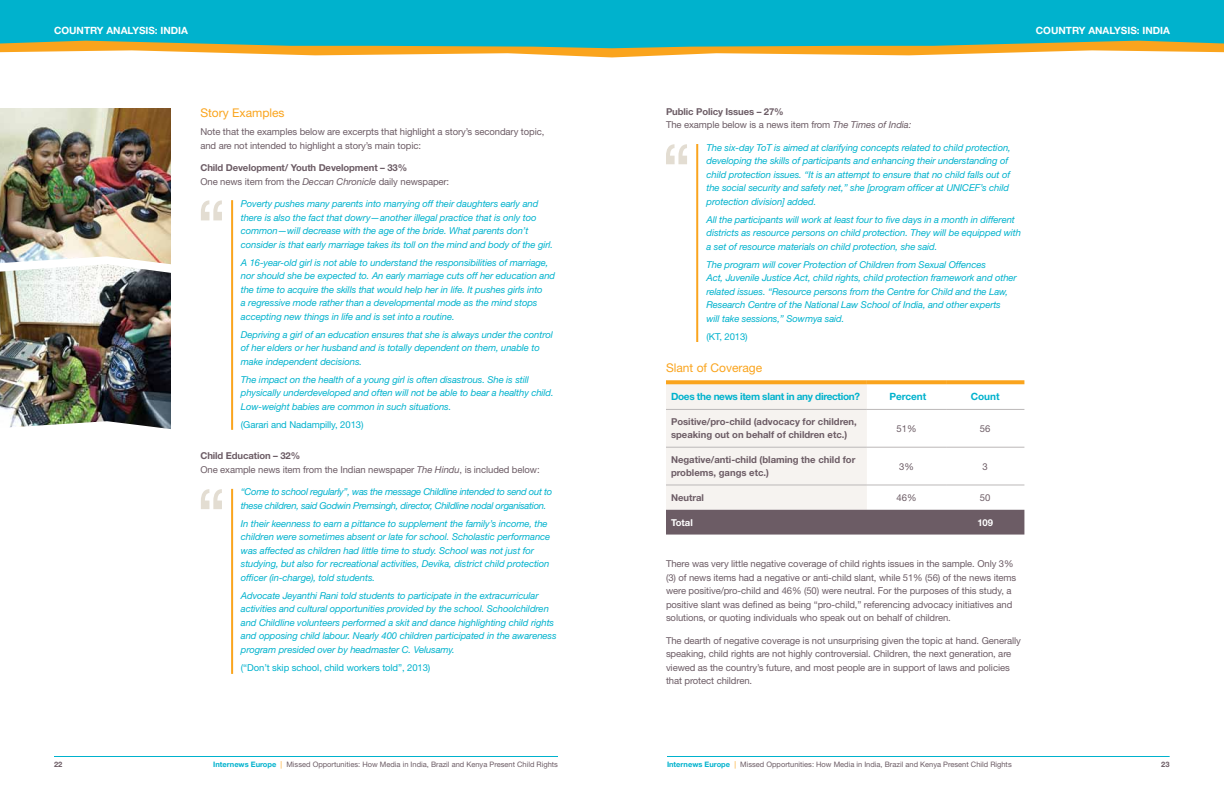
<style>
.page{position:relative;width:1224px;height:792px;background:#fff}
.page>*{position:absolute;margin:0;border:0;box-sizing:border-box;transform-origin:0 0}
.t1{font:12px "Helvetica Neue LT Std";color:#faa41d}
.t2{font:700 10px "Helvetica Neue LT Std";letter-spacing:-.03em;color:#00b2cd}
.t3{font:700 10px "Helvetica Neue LT Std";color:#fff}
.t4{font:italic 9.5px/13.5px "Helvetica Neue LT Std";letter-spacing:-.01em;color:#00b2cd}
.t5{font:9.5px/13.5px "Helvetica Neue LT Std";letter-spacing:-.01em;color:#6c5c65}
.t6{font:700 9.5px/13px "Helvetica Neue LT Std";color:#6c5c65}
.t7{font:italic 9.5px/13.5px "Helvetica Neue LT Std";letter-spacing:-.03em;color:#00b2cd}
.t8{font:9.5px "Helvetica Neue LT Std";letter-spacing:-.01em;color:#00b2cd}
.t9{font:700 9.5px "Helvetica Neue LT Std";color:#fff}
.t10{font:7.5px "Helvetica Neue LT Std";color:#6c5c65}
.t11{font:700 7.5px "Helvetica Neue LT Std";color:#6c5c65}
.s1{font-weight:400}
.s2{font-weight:400;font-style:italic}
.s3{font-weight:700}
.s4{font-style:italic}
.s5{font-weight:700;color:#00b2cd}
.s6{color:#faa41d}
</style>
<div class="page">
<svg style="left:0;top:0;width:1224px;height:57px;background:#36b4b5"></svg>
<hr style="left:667px;top:756px;width:503px;height:1px;background:#00b2cd">
<hr style="left:54px;top:756px;width:504px;height:1px;background:#00b2cd">
<svg style="left:666px;top:384px;width:358px;height:151px"></svg>
<hr style="left:666px;top:447px;width:201px;height:1px;background:#bbb8b8">
<hr style="left:867px;top:447px;width:79px;height:1px;background:#bbb8b8">
<hr style="left:946px;top:447px;width:78px;height:1px;background:#bbb8b8">
<hr style="left:666px;top:485px;width:201px;height:1px;background:#bbb8b8">
<hr style="left:867px;top:485px;width:79px;height:1px;background:#bbb8b8">
<hr style="left:946px;top:485px;width:78px;height:1px;background:#bbb8b8">
<svg style="left:666px;top:380px;width:201px;height:4px"></svg>
<svg style="left:867px;top:380px;width:79px;height:4px"></svg>
<svg style="left:946px;top:380px;width:78px;height:4px"></svg>
<hr style="left:867px;top:409px;width:79px;height:1px;background:#bbb8b8">
<hr style="left:946px;top:409px;width:78px;height:1px;background:#bbb8b8">
<hr style="left:666px;top:409px;width:201px;height:1px;background:#bbb8b8">
<hr style="left:231px;top:200px;width:2px;height:230px;background:#faa41d">
<hr style="left:696px;top:144px;width:2px;height:198px;background:#faa41d">
<hr style="left:231px;top:489px;width:2px;height:185px;background:#faa41d">
<svg style="left:201px;top:200px;width:21px;height:20px"></svg>
<svg style="left:666px;top:144px;width:21px;height:20px"></svg>
<svg style="left:201px;top:489px;width:21px;height:20px"></svg>
<img style="left:0;top:108px;width:171px;height:321px">
<p class="t3" style="left:54px;top:25px;width:136px">Country analysis: india</p>
<p class="t3" style="left:1036px;top:25px;width:136px">Country analysis: india</p>
<p class="t1" style="left:200px;top:105px;width:86px">Story Examples</p>
<p class="t5" style="left:200px;top:124px;width:345px;line-height:14px">Note that the examples below are excerpts that highlight a story’s secondary topic, and are not intended to highlight a story’s main topic:</p>
<p class="t6" style="left:200px;top:161px;width:250px;line-height:13.5px">Child Development/ Youth Development – 33%<br><span class="s1">One news item from the</span> <span class="s2">Deccan Chronicle</span> <span class="s1">daily newspaper:</span></p>
<p class="t4" style="left:241px;top:197px;width:314px">Poverty pushes many parents into marrying off their daughters early and there is also the fact that dowry—another illegal practice that is only too common—will decrease with the age of the bride. What parents don’t consider is that early marriage takes its toll on the mind and body of the girl.</p>
<p class="t4" style="left:241px;top:255px;width:316px">A 16-year-old girl is not able to understand the responsibilities of marriage, nor should she be expected to. An early marriage cuts off her education and the time to acquire the skills that would help her in life. It pushes girls into<br>a regressive mode rather than a developmental mode as the mind stops accepting new things in life and is set into a routine.</p>
<p class="t4" style="left:241px;top:327px;width:314px">Depriving a girl of an education ensures that she is always under the control of her elders or her husband and is totally dependent on them, unable to make independent decisions.</p>
<p class="t4" style="left:241px;top:372px;width:314px">The impact on the health of a young girl is often disastrous. She is still physically underdeveloped and often will not be able to bear a healthy child.<br>Low-weight babies are common in such situations.</p>
<p class="t8" style="left:241px;top:419px;width:124px">(Garari and Nadampilly, 2013)</p>
<p class="t5" style="left:200px;top:449px;width:341px"><span class="s3">Child Education – 32%<br></span>One example news item from the Indian newspaper <span class="s4">The Hindu</span>, is included below:</p>
<p class="t7" style="left:241px;top:485px;width:313px">“Come to school regularly”, was the message Childline intended to send out to these children, said Godwin Premsingh, director, Childline nodal organisation.</p>
<p class="t4" style="left:241px;top:516px;width:311px">In their keenness to earn a pittance to supplement the family’s income, the children were sometimes absent or late for school. Scholastic performance was affected as children had little time to study. School was not just for studying, but also for recreational activities, Devika, district child protection officer (in-charge), told students.</p>
<p class="t4" style="left:241px;top:588px;width:317px">Advocate Jeyanthi Rani told students to participate in the extracurricular activities and cultural opportunities provided by the school. Schoolchildren and Childline volunteers performed a skit and dance highlighting child rights and opposing child labour. Nearly 400 children participated in the awareness program presided over by headmaster C. Velusamy.</p>
<p class="t8" style="left:241px;top:662px;width:191px">(“Don’t skip school, child workers told”, 2013)</p>
<p class="t5" style="left:666px;top:105px;width:247px"><span class="s3">Public Policy Issues – 27%<br></span>The example below is a news item from <span class="s4">The Times of India:</span></p>
<p class="t4" style="left:706px;top:140px;width:306px">The six-day ToT is aimed at clarifying concepts related to child protection, developing the skills of participants and enhancing their understanding of child protection issues. “It is an attempt to ensure that no child falls out of the social security and safety net,” she [program officer at UNICEF’s child protection division] added.</p>
<p class="t4" style="left:706px;top:212px;width:316px">All the participants will work at least four to five days in a month in different districts as resource persons on child protection. They will be equipped with a set of resource materials on child protection, she said.</p>
<p class="t4" style="left:706px;top:258px;width:312px">The program will cover Protection of Children from Sexual Offences<br>Act, Juvenile Justice Act, child rights, child protection framework and other related issues. “Resource persons from the Centre for Child and the Law, Research Centre of the National Law School of India, and other experts<br>will take sessions,” Sowmya said.</p>
<p class="t8" style="left:706px;top:331px;width:43px">(KT, 2013)</p>
<p class="t1" style="left:666px;top:360px;width:98px">Slant of Coverage</p>
<p class="t2" style="left:671px;top:391px;width:191px">Does the news item slant in any direction?</p>
<p class="t2" style="left:889px;top:391px;width:39px">Percent</p>
<p class="t2" style="left:971px;top:391px;width:30px">Count</p>
<p class="t6" style="left:671px;top:415px;width:187px">Positive/pro-child (advocacy for children, speaking out on behalf of children etc.)</p>
<p class="t5" style="left:896px;top:422px;width:22px">51%</p>
<p class="t5" style="left:980px;top:422px;width:12px">56</p>
<p class="t6" style="left:671px;top:453px;width:186px">Negative/anti-child (blaming the child for problems, gangs etc.)</p>
<p class="t5" style="left:899px;top:460px;width:16px">3%</p>
<p class="t5" style="left:983px;top:460px;width:7px">3</p>
<p class="t6" style="left:671px;top:491px;width:35px">Neutral</p>
<p class="t5" style="left:896px;top:491px;width:22px">46%</p>
<p class="t5" style="left:980px;top:491px;width:12px">50</p>
<p class="t9" style="left:671px;top:516px;width:23px">Total</p>
<p class="t9" style="left:977px;top:516px;width:17px">109</p>
<p class="t5" style="left:666px;top:557px;width:352px">There was very little negative coverage of child rights issues in the sample. Only 3% (3) of news items had a negative or anti-child slant, while 51% (56) of the news items were positive/pro-child and 46% (50) were neutral. For the purposes of this study, a positive slant was defined as being “pro-child,” referencing advocacy initiatives and solutions, or quoting individuals who speak out on behalf of children.</p>
<p class="t5" style="left:666px;top:633px;width:356px">The dearth of negative coverage is not unsurprising given the topic at hand. Generally speaking, child rights are not highly controversial. Children, the next generation, are viewed as the country’s future, and most people are in support of laws and policies that protect children.</p>
<p class="t11" style="left:54px;top:760px;width:10px">22</p>
<p class="t10" style="left:213px;top:760px;width:346px"><span class="s5">Internews Europe</span> <span class="s6">|</span> Missed Opportunities: How Media in India, Brazil and Kenya Present Child Rights</p>
<p class="t10" style="left:667px;top:760px;width:346px"><span class="s5">Internews Europe</span> <span class="s6">|</span> Missed Opportunities: How Media in India, Brazil and Kenya Present Child Rights</p>
<p class="t11" style="left:1161px;top:760px;width:10px">23</p>
</div>
